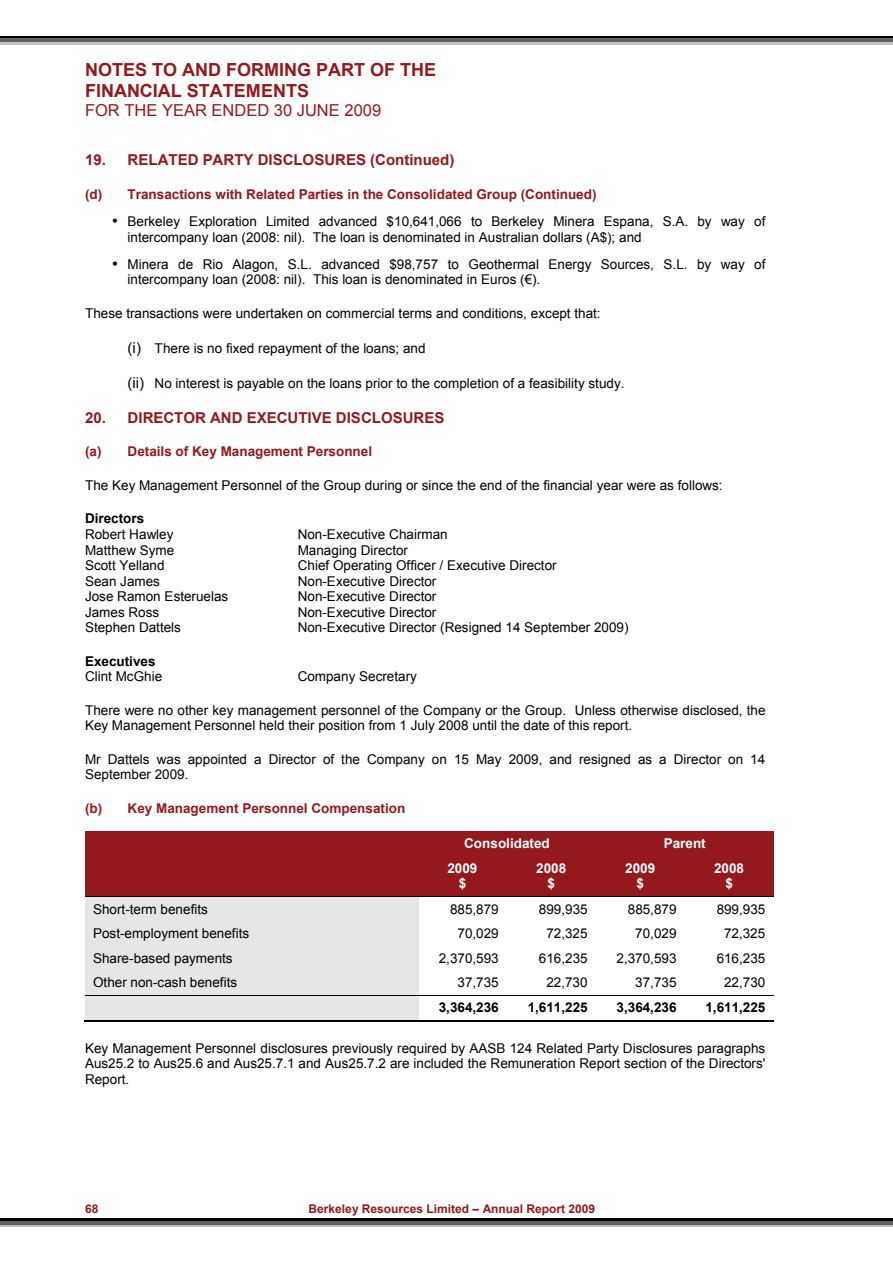
<style>
.page{position:relative;width:893px;height:1263px;background:#fff}
.page>*{position:absolute;margin:0;border:0;box-sizing:border-box;transform-origin:0 0}
.t1{font:700 18px/20.7px "Arial";color:#93191c}
.t2{font:16.5px "Arial";color:#93191c}
.t3{font:700 15px "Arial";color:#93191c}
.t4{font:13.5px/15.5px "Arial";color:#000}
.t5{font:700 13.5px "Arial";color:#93191c}
.t6{font:700 13.5px "Arial";color:#000}
.t7{font:700 13.5px/15.6px "Arial";color:#fff;text-align:center}
.t8{font:700 12px "Arial";color:#93191c}
.s1{font-family:"Times New Roman";font-size:16.5px}
.s2{font-size:15px}
</style>
<div class="page">
<div style="left:85px;top:831px;width:333px;height:25px;background:#93191c"></div>
<div style="left:418px;top:831px;width:178px;height:25px;background:#93191c"></div>
<div style="left:596px;top:831px;width:178px;height:25px;background:#93191c"></div>
<div style="left:85px;top:856px;width:333px;height:40px;background:#93191c"></div>
<div style="left:418px;top:856px;width:89px;height:40px;background:#93191c"></div>
<div style="left:507px;top:856px;width:89px;height:40px;background:#93191c"></div>
<div style="left:596px;top:856px;width:89px;height:40px;background:#93191c"></div>
<div style="left:685px;top:856px;width:89px;height:40px;background:#93191c"></div>
<div style="left:85px;top:897px;width:333px;height:24px;background:#e6e6e6"></div>
<hr style="left:85px;top:896px;width:689px;height:1px;background:#000">
<div style="left:85px;top:921px;width:333px;height:25px;background:#e6e6e6"></div>
<div style="left:85px;top:946px;width:333px;height:24px;background:#e6e6e6"></div>
<div style="left:85px;top:970px;width:333px;height:25px;background:#e6e6e6"></div>
<div style="left:85px;top:996px;width:333px;height:24px;background:#e6e6e6"></div>
<hr style="left:85px;top:995px;width:689px;height:1px;background:#000">
<hr style="left:84px;top:1022px;width:334px;height:1px;background:#000">
<hr style="left:84px;top:1020px;width:334px;height:1px;background:#000">
<hr style="left:417px;top:1022px;width:90px;height:1px;background:#000">
<hr style="left:419px;top:1020px;width:88px;height:1px;background:#000">
<hr style="left:506px;top:1022px;width:90px;height:1px;background:#000">
<hr style="left:508px;top:1020px;width:88px;height:1px;background:#000">
<hr style="left:595px;top:1022px;width:90px;height:1px;background:#000">
<hr style="left:597px;top:1020px;width:88px;height:1px;background:#000">
<hr style="left:684px;top:1022px;width:90px;height:1px;background:#000">
<hr style="left:686px;top:1020px;width:88px;height:1px;background:#000">
<hr style="left:0;top:36px;width:893px;height:2px;background:#000">
<div style="left:0;top:38px;width:893px;height:5px;background:#606060"></div>
<hr style="left:0;top:43px;width:893px;height:2px;background:#c0c0c0">
<hr style="left:0;top:1225px;width:893px;height:2px;background:#c0c0c0">
<div style="left:0;top:1220px;width:893px;height:5px;background:#606060"></div>
<hr style="left:0;top:1218px;width:893px;height:2px;background:#000">
<h1 class="t1" style="left:85px;top:60px;width:353px">NOTES TO AND FORMING PART OF THE<br>FINANCIAL STATEMENTS</h1>
<p class="t2" style="left:85px;top:101px;width:298px">FOR THE YEAR ENDED 30 JUNE 2009</p>
<p class="t3" style="left:85px;top:151px;width:371px">19. RELATED PARTY DISCLOSURES (Continued)</p>
<p class="t5" style="left:85px;top:186px;width:513px">(d) Transactions with Related Parties in the Consolidated Group (Continued)</p>
<p class="t4" style="left:128px;top:214px;width:639px;text-indent:-16px"><span class="s1">•</span> Berkeley Exploration Limited advanced $10,641,066 to Berkeley Minera Espana, S.A. by way of intercompany loan (2008: nil). The loan is denominated in Australian dollars (A$); and</p>
<p class="t4" style="left:128px;top:256px;width:639px;text-indent:-16px"><span class="s1">•</span> Minera de Rio Alagon, S.L. advanced $98,757 to Geothermal Energy Sources, S.L. by way of intercompany loan (2008: nil). This loan is denominated in Euros (€).</p>
<p class="t4" style="left:85px;top:305px;width:517px">These transactions were undertaken on commercial terms and conditions, except that:</p>
<p class="t4" style="left:128px;top:340px;width:299px"><span class="s2">(i)</span> There is no fixed repayment of the loans; and</p>
<p class="t4" style="left:128px;top:375px;width:498px"><span class="s2">(ii)</span> No interest is payable on the loans prior to the completion of a feasibility study.</p>
<p class="t3" style="left:85px;top:409px;width:361px">20. DIRECTOR AND EXECUTIVE DISCLOSURES</p>
<p class="t5" style="left:85px;top:444px;width:288px">(a) Details of Key Management Personnel</p>
<p class="t4" style="left:85px;top:478px;width:639px">The Key Management Personnel of the Group during or since the end of the financial year were as follows:</p>
<p class="t6" style="left:85px;top:511px;width:61px">Directors</p>
<p class="t4" style="left:85px;top:527px;width:90px">Robert Hawley</p>
<p class="t4" style="left:298px;top:527px;width:152px">Non-Executive Chairman</p>
<p class="t4" style="left:85px;top:542px;width:91px">Matthew Syme</p>
<p class="t4" style="left:298px;top:542px;width:112px">Managing Director</p>
<p class="t4" style="left:85px;top:558px;width:81px">Scott Yelland</p>
<p class="t4" style="left:298px;top:558px;width:260px">Chief Operating Officer / Executive Director</p>
<p class="t4" style="left:85px;top:573px;width:77px">Sean James</p>
<p class="t4" style="left:298px;top:573px;width:140px">Non-Executive Director</p>
<p class="t4" style="left:85px;top:589px;width:145px">Jose Ramon Esteruelas</p>
<p class="t4" style="left:298px;top:589px;width:140px">Non-Executive Director</p>
<p class="t4" style="left:85px;top:604px;width:76px">James Ross</p>
<p class="t4" style="left:298px;top:604px;width:140px">Non-Executive Director</p>
<p class="t4" style="left:85px;top:620px;width:97px">Stephen Dattels</p>
<p class="t4" style="left:298px;top:620px;width:332px">Non-Executive Director (Resigned 14 September 2009)</p>
<p class="t6" style="left:85px;top:653px;width:72px">Executives</p>
<p class="t4" style="left:85px;top:669px;width:79px">Clint McGhie</p>
<p class="t4" style="left:298px;top:669px;width:121px">Company Secretary</p>
<p class="t4" style="left:85px;top:702px;width:682px">There were no other key management personnel of the Company or the Group. Unless otherwise disclosed, the<br>Key Management Personnel held their position from 1 July 2008 until the date of this report.</p>
<p class="t4" style="left:85px;top:751px;width:682px">Mr Dattels was appointed a Director of the Company on 15 May 2009, and resigned as a Director on 14<br>September 2009.</p>
<p class="t5" style="left:85px;top:801px;width:322px">(b) Key Management Personnel Compensation</p>
<p class="t7" style="left:464px;top:836px;width:87px">Consolidated</p>
<p class="t7" style="left:664px;top:836px;width:43px">Parent</p>
<p class="t7" style="left:447px;top:860px;width:31px">2009 $</p>
<p class="t7" style="left:536px;top:860px;width:31px">2008 $</p>
<p class="t7" style="left:625px;top:860px;width:31px">2009 $</p>
<p class="t7" style="left:714px;top:860px;width:31px">2008 $</p>
<p class="t4" style="left:93px;top:901px;width:116px">Short-term benefits</p>
<p class="t4" style="left:450px;top:901px;width:50px">885,879</p>
<p class="t4" style="left:539px;top:901px;width:50px">899,935</p>
<p class="t4" style="left:628px;top:901px;width:50px">885,879</p>
<p class="t4" style="left:717px;top:901px;width:50px">899,935</p>
<p class="t4" style="left:93px;top:926px;width:157px">Post-employment benefits</p>
<p class="t4" style="left:457px;top:926px;width:43px">70,029</p>
<p class="t4" style="left:546px;top:926px;width:43px">72,325</p>
<p class="t4" style="left:635px;top:926px;width:43px">70,029</p>
<p class="t4" style="left:724px;top:926px;width:43px">72,325</p>
<p class="t4" style="left:93px;top:950px;width:141px">Share-based payments</p>
<p class="t4" style="left:439px;top:950px;width:61px">2,370,593</p>
<p class="t4" style="left:539px;top:950px;width:50px">616,235</p>
<p class="t4" style="left:616px;top:950px;width:61px">2,370,593</p>
<p class="t4" style="left:717px;top:950px;width:50px">616,235</p>
<p class="t4" style="left:93px;top:975px;width:146px">Other non-cash benefits</p>
<p class="t4" style="left:457px;top:975px;width:43px">37,735</p>
<p class="t4" style="left:546px;top:975px;width:43px">22,730</p>
<p class="t4" style="left:635px;top:975px;width:43px">37,735</p>
<p class="t4" style="left:724px;top:975px;width:43px">22,730</p>
<p class="t6" style="left:439px;top:1000px;width:61px">3,364,236</p>
<p class="t6" style="left:528px;top:1000px;width:61px">1,611,225</p>
<p class="t6" style="left:617px;top:1000px;width:61px">3,364,236</p>
<p class="t6" style="left:705px;top:1000px;width:61px">1,611,225</p>
<p class="t4" style="left:85px;top:1040px;width:682px;text-align:justify">Key Management Personnel disclosures previously required by AASB 124 Related Party Disclosures paragraphs Aus25.2 to Aus25.6 and Aus25.7.1 and Aus25.7.2 are included the Remuneration Report section of the Directors' Report.</p>
<p class="t8" style="left:85px;top:1202px;width:15px">68</p>
<p class="t8" style="left:309px;top:1202px;width:288px">Berkeley Resources Limited – Annual Report 2009</p>
</div>
